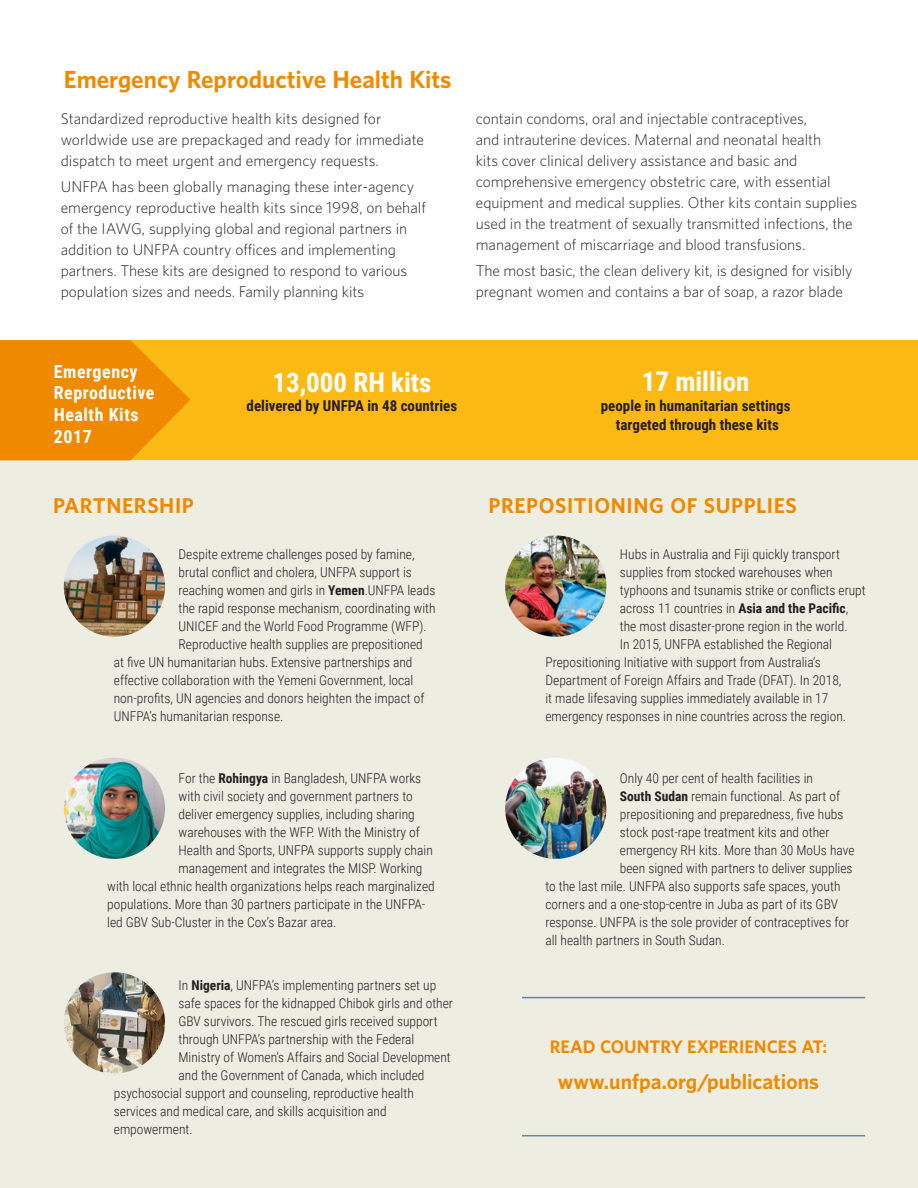
<style>
.page{position:relative;width:918px;height:1188px;background:#fff}
.page>*{position:absolute;margin:0;border:0;box-sizing:border-box;transform-origin:0 0}
.Key_facts{font:700 27px "Roboto Condensed";color:#fff}
.t1{font:700 22.5px "UNFPA";color:#ef8a00}
.bubble_text{font:700 19.5px "UNFPA";color:#ef8a00}
.bubble_text-2{font:700 19.5px "UNFPA";letter-spacing:.03em;color:#ef8a00}
.Flyer_Running_text{font:700 19.5px "UNFPA";letter-spacing:.03em;color:#ef8a00}
.t2{font:700 18px/21.6px "Roboto Condensed";letter-spacing:.03em;color:#fff}
.t3{font:700 16.5px "UNFPA";color:#ef8a00}
.Key_facts-2{font:700 15px/19.5px "Roboto Condensed";color:#231f20;text-align:center}
.Flyer_Running_text-2{font:300 14.25px/21px "UNFPA";letter-spacing:-.005em;color:#231f20}
.bubble_text-3{font:300 13.5px "Roboto Condensed";color:#231f20}
.Flyer_Running_text-3{font:300 13.5px "Roboto Condensed";color:#231f20}
.s1{font-weight:700}
</style>
<div class="page">
<div style="left:0;top:340px;width:918px;height:120px;background:#fdb913"></div>
<div style="left:0;top:461px;width:918px;height:727px;background:#eeede2"></div>
<img style="left:64px;top:972px;width:101px;height:102px;border-radius:51px">
<img style="left:64px;top:758px;width:101px;height:101px;border-radius:51px">
<img style="left:505px;top:758px;width:101px;height:101px;border-radius:51px">
<img style="left:505px;top:536px;width:101px;height:101px;border-radius:51px">
<img style="left:64px;top:536px;width:101px;height:101px;border-radius:51px">
<hr style="left:522px;top:997px;width:343px;height:1px;background:#4f8abe">
<hr style="left:522px;top:1135px;width:343px;height:1px;background:#4f8abe">
<svg style="left:0;top:340px;width:190px;height:120px;background:#f19002"></svg>
<p class="t1" style="left:64px;top:64px;width:389px">Emergency Reproductive Health Kits</p>
<p class="Flyer_Running_text-2" style="left:61px;top:108px;width:365px">Standardized reproductive health kits designed for worldwide use are prepackaged and ready for immediate dispatch to meet urgent and emergency requests.</p>
<p class="Flyer_Running_text-2" style="left:61px;top:176px;width:367px">UNFPA has been globally managing these inter-agency emergency reproductive health kits since 1998, on behalf of the IAWG, supplying global and regional partners in addition to UNFPA country offices and implementing partners. These kits are designed to respond to various population sizes and needs. Family planning kits</p>
<p class="Flyer_Running_text-2" style="left:476px;top:108px;width:383px">contain condoms, oral and injectable contraceptives,<br>and intrauterine devices. Maternal and neonatal health<br>kits cover clinical delivery assistance and basic and comprehensive emergency obstetric care, with essential equipment and medical supplies. Other kits contain supplies used in the treatment of sexually transmitted infections, the management of miscarriage and blood transfusions.</p>
<p class="Flyer_Running_text-2" style="left:476px;top:260px;width:378px">The most basic, the clean delivery kit, is designed for visibly pregnant women and contains a bar of soap, a razor blade</p>
<p class="t2" style="left:54px;top:360px;width:85px">Emergency</p>
<p class="t2" style="left:54px;top:381px;width:102px">Reproductive<br>Health Kits</p>
<p class="t2" style="left:54px;top:425px;width:40px">2017</p>
<p class="Key_facts" style="left:272px;top:363px;width:161px">13,000 RH kits</p>
<p class="Key_facts-2" style="left:247px;top:396px;width:212px">delivered by UNFPA in 48 countries</p>
<p class="Key_facts" style="left:642px;top:363px;width:109px">17 million</p>
<p class="Key_facts-2" style="left:601px;top:395px;width:191px">people in humanitarian settings targeted through these kits</p>
<p class="Flyer_Running_text" style="left:53px;top:493px;width:142px">PARTNERSHIP</p>
<p class="bubble_text-2" style="left:489px;top:493px;width:310px">PREPOSITIONING OF SUPPLIES</p>
<p class="bubble_text-3" style="left:620px;top:545px;width:222px">Hubs in Australia and Fiji quickly transport</p>
<p class="bubble_text-3" style="left:620px;top:563px;width:214px">supplies from stocked warehouses when</p>
<p class="bubble_text-3" style="left:620px;top:581px;width:247px">typhoons and tsunamis strike or conflicts erupt</p>
<p class="bubble_text-3" style="left:620px;top:599px;width:230px">across 11 countries in <span class="s1">Asia and the Pacific</span>,</p>
<p class="bubble_text-3" style="left:620px;top:617px;width:229px">the most disaster-prone region in the world.</p>
<p class="bubble_text-3" style="left:620px;top:635px;width:214px">In 2015, UNFPA established the Regional</p>
<p class="bubble_text-3" style="left:545px;top:653px;width:277px">Prepositioning Initiative with support from Australia’s</p>
<p class="bubble_text-3" style="left:545px;top:671px;width:298px">Department of Foreign Affairs and Trade (DFAT). In 2018,</p>
<p class="bubble_text-3" style="left:545px;top:689px;width:284px">it made lifesaving supplies immediately available in 17</p>
<p class="bubble_text-3" style="left:545px;top:707px;width:302px">emergency responses in nine countries across the region.</p>
<p class="Flyer_Running_text-3" style="left:179px;top:545px;width:238px">Despite extreme challenges posed by famine,</p>
<p class="Flyer_Running_text-3" style="left:179px;top:563px;width:235px">brutal conflict and cholera, UNFPA support is</p>
<p class="Flyer_Running_text-3" style="left:179px;top:581px;width:258px">reaching women and girls in <span class="s1">Yemen</span>.UNFPA leads</p>
<p class="Flyer_Running_text-3" style="left:179px;top:599px;width:259px">the rapid response mechanism, coordinating with</p>
<p class="Flyer_Running_text-3" style="left:179px;top:617px;width:250px">UNICEF and the World Food Programme (WFP).</p>
<p class="Flyer_Running_text-3" style="left:179px;top:635px;width:246px">Reproductive health supplies are prepositioned</p>
<p class="Flyer_Running_text-3" style="left:114px;top:653px;width:300px">at five UN humanitarian hubs. Extensive partnerships and</p>
<p class="Flyer_Running_text-3" style="left:114px;top:671px;width:301px">effective collaboration with the Yemeni Government, local</p>
<p class="Flyer_Running_text-3" style="left:114px;top:689px;width:312px">non-profits, UN agencies and donors heighten the impact of</p>
<p class="Flyer_Running_text-3" style="left:114px;top:707px;width:171px">UNFPA’s humanitarian response.</p>
<p class="bubble_text-3" style="left:179px;top:768px;width:244px">For the <span class="s1">Rohingya</span> in Bangladesh, UNFPA works</p>
<p class="bubble_text-3" style="left:179px;top:786px;width:236px">with civil society and government partners to</p>
<p class="bubble_text-3" style="left:179px;top:804px;width:238px">deliver emergency supplies, including sharing</p>
<p class="bubble_text-3" style="left:179px;top:822px;width:243px">warehouses with the WFP. With the Ministry of</p>
<p class="bubble_text-3" style="left:179px;top:840px;width:256px">Health and Sports, UNFPA supports supply chain</p>
<p class="bubble_text-3" style="left:179px;top:858px;width:245px">management and integrates the MISP. Working</p>
<p class="bubble_text-3" style="left:107px;top:876px;width:329px">with local ethnic health organizations helps reach marginalized</p>
<p class="bubble_text-3" style="left:107px;top:894px;width:319px">populations. More than 30 partners participate in the UNFPA-</p>
<p class="bubble_text-3" style="left:107px;top:912px;width:231px">led GBV Sub-Cluster in the Cox’s Bazar area.</p>
<p class="bubble_text-3" style="left:179px;top:976px;width:259px">In <span class="s1">Nigeria</span>, UNFPA’s implementing partners set up</p>
<p class="bubble_text-3" style="left:179px;top:994px;width:276px">safe spaces for the kidnapped Chibok girls and other</p>
<p class="bubble_text-3" style="left:179px;top:1012px;width:261px">GBV survivors. The rescued girls received support</p>
<p class="bubble_text-3" style="left:179px;top:1030px;width:237px">through UNFPA’s partnership with the Federal</p>
<p class="bubble_text-3" style="left:179px;top:1048px;width:274px">Ministry of Women’s Affairs and Social Development</p>
<p class="bubble_text-3" style="left:179px;top:1066px;width:247px">and the Government of Canada, which included</p>
<p class="bubble_text-3" style="left:114px;top:1084px;width:302px">psychosocial support and counseling, reproductive health</p>
<p class="bubble_text-3" style="left:114px;top:1102px;width:274px">services and medical care, and skills acquisition and</p>
<p class="bubble_text-3" style="left:114px;top:1120px;width:80px">empowerment.</p>
<p class="bubble_text-3" style="left:620px;top:768px;width:195px">Only 40 per cent of health facilities in</p>
<p class="bubble_text-3" style="left:620px;top:786px;width:222px"><span class="s1">South Sudan</span> remain functional. As part of</p>
<p class="bubble_text-3" style="left:620px;top:804px;width:225px">prepositioning and preparedness, five hubs</p>
<p class="bubble_text-3" style="left:620px;top:822px;width:211px">stock post-rape treatment kits and other</p>
<p class="bubble_text-3" style="left:620px;top:840px;width:236px">emergency RH kits. More than 30 MoUs have</p>
<p class="bubble_text-3" style="left:620px;top:858px;width:234px">been signed with partners to deliver supplies</p>
<p class="bubble_text-3" style="left:545px;top:876px;width:297px">to the last mile. UNFPA also supports safe spaces, youth</p>
<p class="bubble_text-3" style="left:545px;top:894px;width:294px">corners and a one-stop-centre in Juba as part of its GBV</p>
<p class="bubble_text-3" style="left:545px;top:912px;width:305px">response. UNFPA is the sole provider of contraceptives for</p>
<p class="bubble_text-3" style="left:545px;top:930px;width:181px">all health partners in South Sudan.</p>
<p class="t3" style="left:550px;top:1036px;width:279px">READ COUNTRY EXPERIENCES AT:</p>
<p class="bubble_text" style="left:558px;top:1068px;width:263px">www.unfpa.org/publications</p>
</div>
